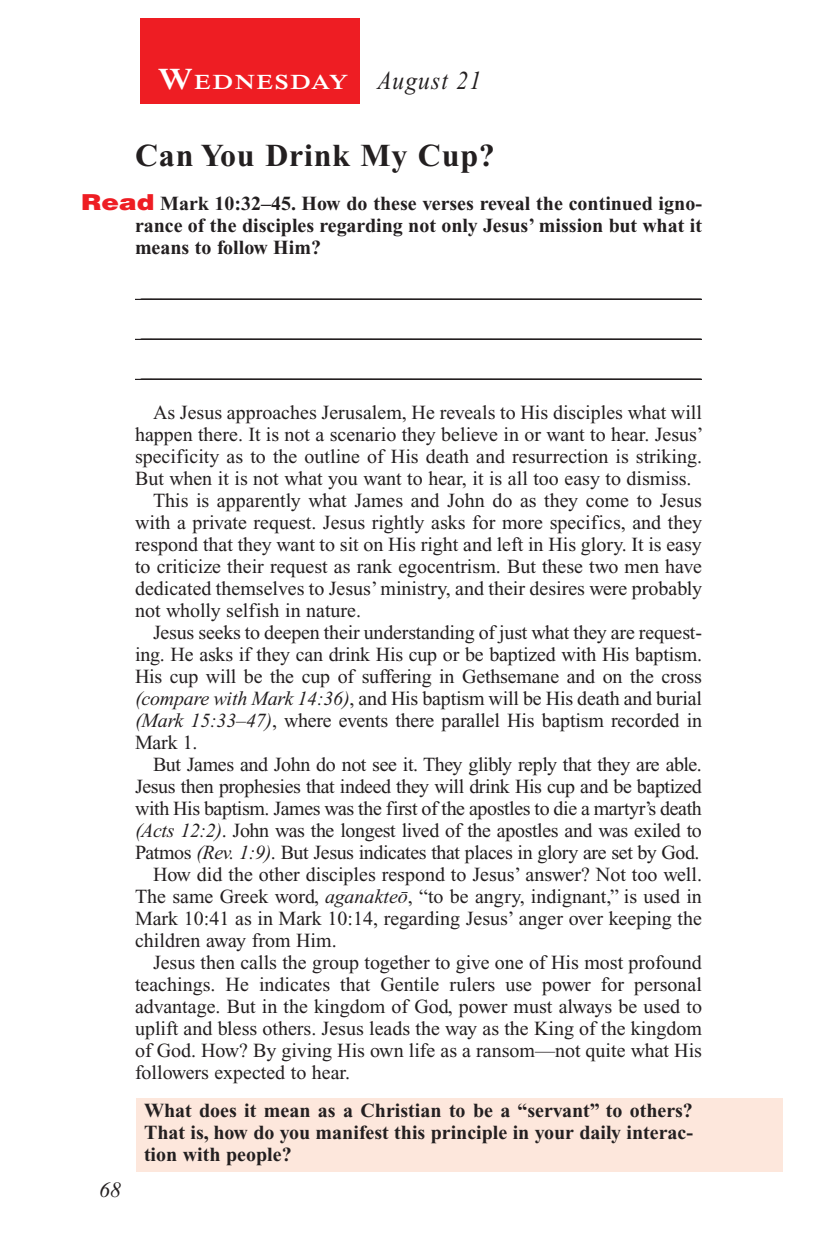
<style>
.page{position:relative;width:819px;height:1260px;background:#fff}
.page>*{position:absolute;margin:0;border:0;box-sizing:border-box;transform-origin:0 0}
.Head{font:700 32px "Times New Roman PS Std";letter-spacing:.025em;color:#231f20}
.Lesson_Dates{font:italic 26px "Times New Roman PS Std";letter-spacing:.05em;color:#231f20;scale:.9 1}
.t1{font:italic 22px "Times New Roman PS Std";color:#231f20}
.Daily_Header{font:600 21px "Times NRMT Std";letter-spacing:.07em;color:#fff;scale:1.1 1}
.Body{font:20px/22px "Times New Roman PS Std";color:#231f20;text-align:justify}
.Blank_Lines{font:20px "Times New Roman PS Std";color:#231f20}
.Question_NO_SB{font:700 20px/22px "Times New Roman PS Std";color:#231f20;text-align:justify}
.x-screened_box-text{font:700 20px/22px "Times New Roman PS Std";color:#231f20;text-align:justify}
.s1{font-size:30px}
.s2{font-family:"Helvetica LT Std";font-weight:900;font-size:22px;color:#ee1d23}
.s3{font-style:italic}
.s4{font-family:"Times";font-style:italic}
</style>
<div class="page">
<div style="left:140px;top:18px;width:220px;height:86px;background:#ee1d23"></div>
<div style="left:137px;top:1099px;width:646px;height:73px;background:#fde7dc"></div>
<hr style="left:135px;top:299px;width:567px;height:1px;background:#231f20">
<hr style="left:135px;top:339px;width:567px;height:1px;background:#231f20">
<hr style="left:135px;top:379px;width:567px;height:1px;background:#231f20">
<p class="Daily_Header" style="left:158px;top:70px;width:175px"><span class="s1">W</span>EDNESDAY</p>
<p class="Lesson_Dates" style="left:378px;top:66px;width:117px">August 21</p>
<p class="Head" style="left:135px;top:138px;width:361px">Can You Drink My Cup?</p>
<p class="Question_NO_SB" style="left:135px;top:193px;width:569px;text-indent:-54px"><span class="s2">Read</span> Mark 10:32–45. How do these verses reveal the continued igno&shy;rance of the disciples regarding not only Jesus’ mission but what it means to follow Him?</p>
<p class="t1" style="left:99px;top:1178px;width:23px">68</p>
<p class="Blank_Lines" style="left:141px;top:280px;width:561px">________________________________________________________</p>
<p class="Blank_Lines" style="left:141px;top:320px;width:561px">________________________________________________________</p>
<p class="Blank_Lines" style="left:141px;top:360px;width:561px">________________________________________________________</p>
<p class="Body" style="left:135px;top:402px;width:570px;text-indent:18px">As Jesus approaches Jerusalem, He reveals to His disciples what will happen there. It is not a scenario they believe in or want to hear. Jesus’ specificity as to the outline of His death and resurrection is striking.<br>But when it is not what you want to hear, it is all too easy to dismiss.</p>
<p class="Body" style="left:135px;top:490px;width:569px;text-indent:18px">This is apparently what James and John do as they come to Jesus with a private request. Jesus rightly asks for more specifics, and they respond that they want to sit on His right and left in His glory. It is easy to criticize their request as rank egocentrism. But these two men have dedicated themselves to Jesus’ ministry, and their desires were probably not wholly selfish in nature.</p>
<p class="Body" style="left:135px;top:622px;width:569px;text-indent:18px">Jesus seeks to deepen their understanding of just what they are request&shy;ing. He asks if they can drink His cup or be baptized with His baptism.<br>His cup will be the cup of suffering in Gethsemane and on the cross <span class="s3">(compare with Mark 14:36)</span>, and His baptism will be His death and burial <span class="s3">(Mark 15:33–47)</span>, where events there parallel His baptism recorded in Mark 1.</p>
<p class="Body" style="left:135px;top:754px;width:569px;text-indent:18px">But James and John do not see it. They glibly reply that they are able.<br>Jesus then prophesies that indeed they will drink His cup and be baptized with His baptism. James was the first of the apostles to die a martyr’s death <span class="s3">(Acts 12:2)</span>. John was the longest lived of the apostles and was exiled to Patmos <span class="s3">(Rev. 1:9)</span>. But Jesus indicates that places in glory are set by God.</p>
<p class="Body" style="left:135px;top:864px;width:569px;text-indent:18px">How did the other disciples respond to Jesus’ answer? Not too well.<br>The same Greek word, <span class="s3">aganakte</span><span class="s4">ō</span>, “to be angry, indignant,” is used in Mark 10:41 as in Mark 10:14, regarding Jesus’ anger over keeping the children away from Him.</p>
<p class="Body" style="left:135px;top:952px;width:569px;text-indent:18px">Jesus then calls the group together to give one of His most profound teachings. He indicates that Gentile rulers use power for personal advantage. But in the kingdom of God, power must always be used to uplift and bless others. Jesus leads the way as the King of the kingdom of God. How? By giving His own life as a ransom—not quite what His followers expected to hear.</p>
<p class="x-screened_box-text" style="left:144px;top:1100px;width:550px">What does it mean as a Christian to be a “servant” to others?<br>That is, how do you manifest this principle in your daily interac&shy;tion with people?</p>
</div>
